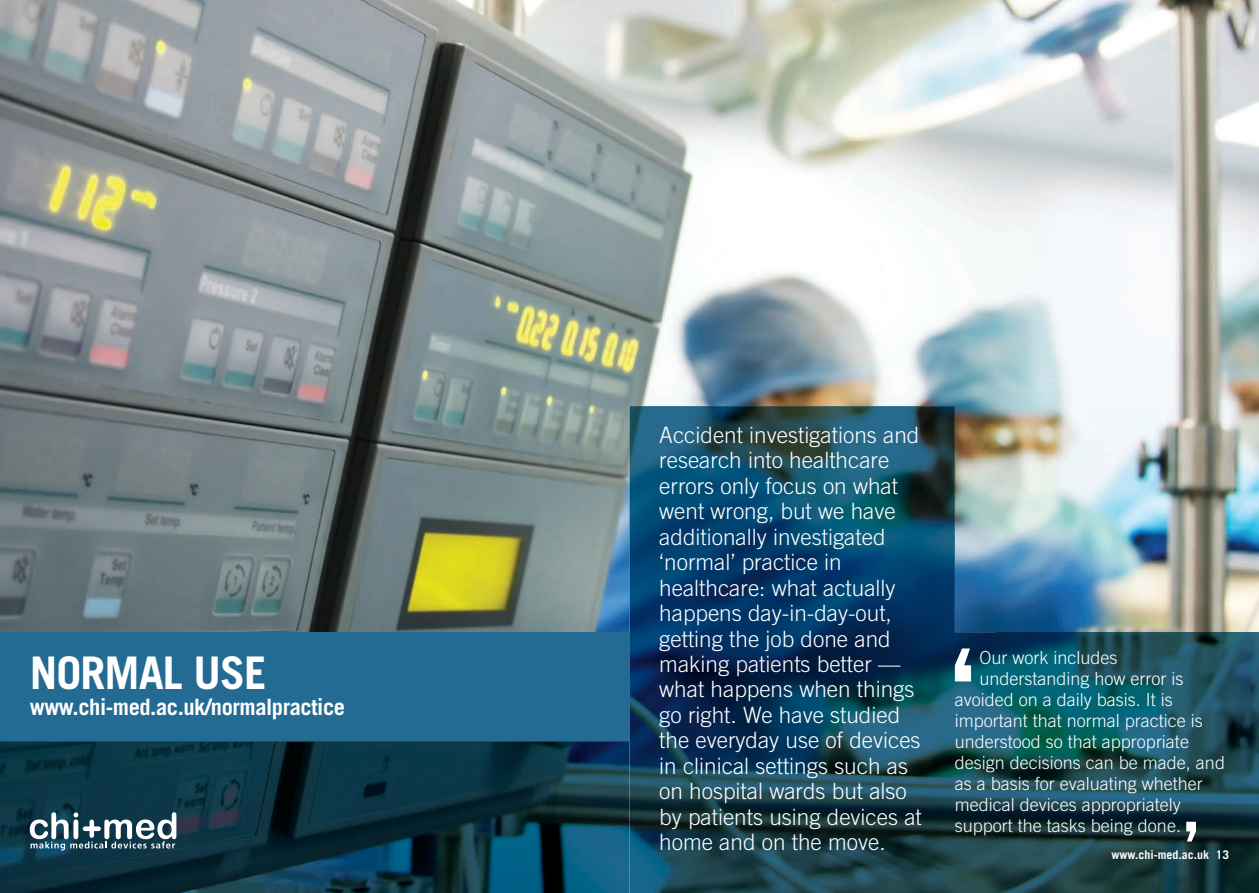
<style>
.page{position:relative;width:1259px;height:893px;background:#fff}
.page>*{position:absolute;margin:0;border:0;box-sizing:border-box;transform-origin:0 0}
.t1{font:700 45px "Trade Gothic LT Std";letter-spacing:-.02em;color:#fff}
.t2{font:300 22.5px/25.5px "Trade Gothic LT Std";color:#fff}
.t3{font:700 22.5px "Trade Gothic LT Std";letter-spacing:-.02em;color:#fff}
.t4{font:300 18px "Trade Gothic LT Std";color:#fff}
.t5{font:700 12px "Trade Gothic LT Std";color:#fff}
</style>
<div class="page">
<img style="left:0;top:0;width:1259px;height:632px">
<img style="left:629px;top:406px;width:368px;height:487px">
<img style="left:996px;top:632px;width:263px;height:261px">
<svg style="left:955px;top:648px;width:16px;height:33px"></svg>
<svg style="left:1186px;top:822px;width:10px;height:19px"></svg>
<div style="left:0;top:632px;width:629px;height:110px;background:#236b92"></div>
<img style="left:0;top:742px;width:629px;height:151px">
<hr style="left:0;top:741px;width:629px;height:1px;background:#003a60">
<svg style="left:30px;top:812px;width:146px;height:38px"></svg>
<div style="left:83px;top:826px;width:18px;height:5px;background:#fff;border-radius:2px"></div>
<hr style="left:90px;top:820px;width:4px;height:18px;background:#fff;border-radius:2px">
<h1 class="t1" style="left:30px;top:645px;width:238px">NORMAL USE</h1>
<p class="t3" style="left:30px;top:693px;width:317px">www.chi-med.ac.uk/normalpractice</p>
<p class="t2" style="left:659px;top:421px;width:264px">Accident investigations and research into healthcare errors only focus on what went wrong, but we have additionally investigated ‘normal’ practice in healthcare: what actually happens day-in-day-out, getting the job done and making patients better — what happens when things go right. We have studied the everyday use of devices in clinical settings such as on hospital wards but also by patients using devices at home and on the move.</p>
<p class="t4" style="left:979px;top:646px;width:140px">Our work includes</p>
<p class="t4" style="left:979px;top:667px;width:206px">understanding how error is</p>
<p class="t4" style="left:955px;top:688px;width:220px">avoided on a daily basis. It is</p>
<p class="t4" style="left:955px;top:709px;width:250px">important that normal practice is</p>
<p class="t4" style="left:955px;top:730px;width:236px">understood so that appropriate</p>
<p class="t4" style="left:955px;top:751px;width:272px">design decisions can be made, and</p>
<p class="t4" style="left:955px;top:773px;width:250px">as a basis for evaluating whether</p>
<p class="t4" style="left:955px;top:794px;width:227px">medical devices appropriately</p>
<p class="t4" style="left:955px;top:815px;width:228px">support the tasks being done.</p>
<p class="t5" style="left:1111px;top:847px;width:119px">www.chi-med.ac.uk 13</p>
</div>
